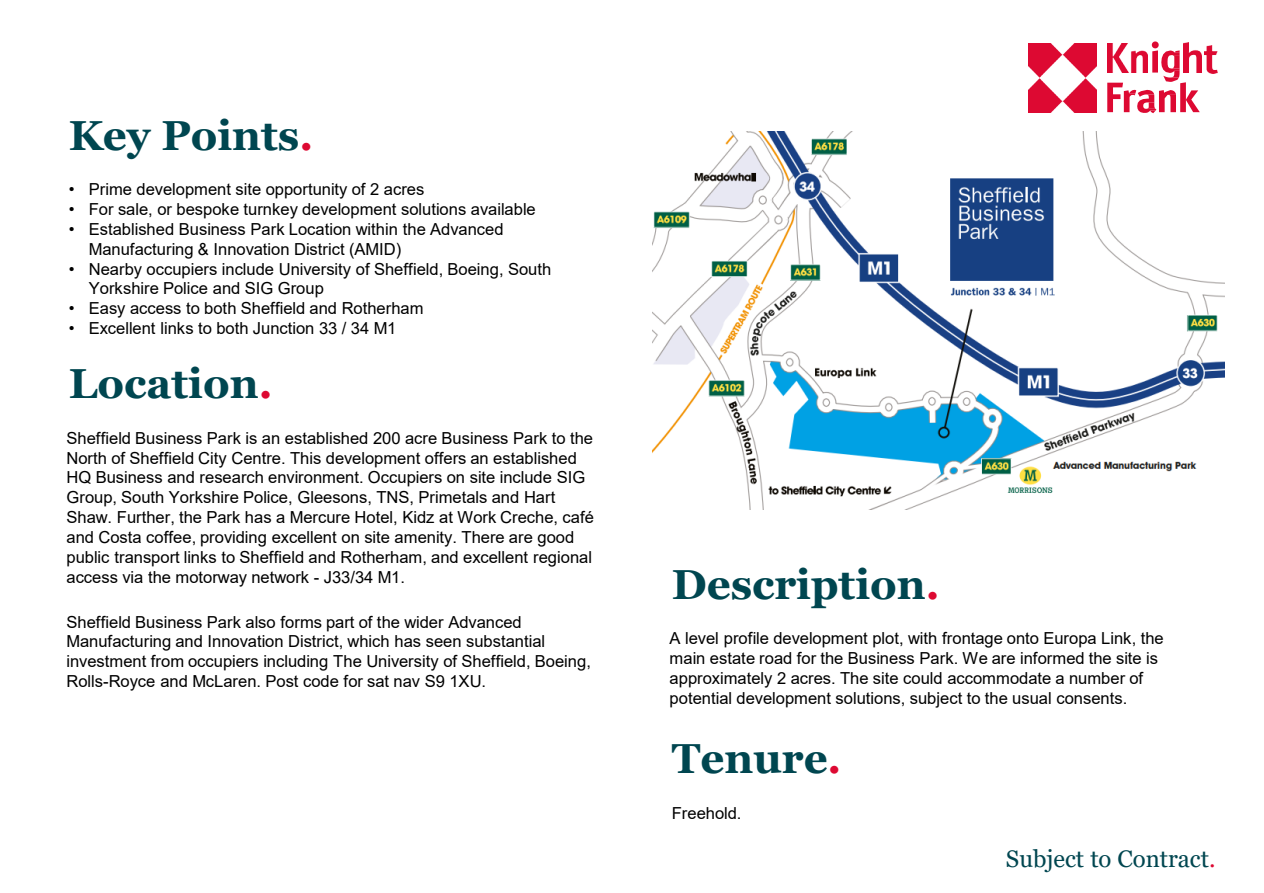
<style>
.page{position:relative;width:1264px;height:893px;background:#fff}
.page>*{position:absolute;margin:0;border:0;box-sizing:border-box;transform-origin:0 0}
.t1{font:700 42px "Georgia";color:#004650}
.t2{font:24px "Georgia";color:#004650}
.t3{font:16.5px/19.8px "Arial";color:#000}
.s1{color:#dd0932}
</style>
<div class="page">
<img style="left:1028px;top:43px;width:68px;height:69px">
<img style="left:1204px;top:45px;width:12px;height:28px">
<img style="left:1199px;top:51px;width:2px;height:22px">
<svg style="left:1107px;top:41px;width:92px;height:72px"></svg>
<img style="left:652px;top:131px;width:571px;height:378px">
<p class="t1" style="left:69px;top:108px;width:246px">Key Points<span class="s1">.</span></p>
<p class="t3" style="left:69px;top:179px;width:357px">• Prime development site opportunity of 2 acres</p>
<p class="t3" style="left:69px;top:199px;width:468px">• For sale, or bespoke turnkey development solutions available</p>
<p class="t3" style="left:89px;top:219px;width:416px;text-indent:-20px">• Established Business Park Location within the Advanced<br>Manufacturing &amp; Innovation District (AMID)</p>
<p class="t3" style="left:89px;top:259px;width:464px;text-indent:-20px">• Nearby occupiers include University of Sheffield, Boeing, South<br>Yorkshire Police and SIG Group</p>
<p class="t3" style="left:69px;top:298px;width:356px">• Easy access to both Sheffield and Rotherham</p>
<p class="t3" style="left:69px;top:318px;width:329px">• Excellent links to both Junction 33 / 34 M1</p>
<p class="t1" style="left:69px;top:356px;width:205px">Location<span class="s1">.</span></p>
<p class="t3" style="left:66px;top:428px;width:529px">Sheffield Business Park is an established 200 acre Business Park to the North of Sheffield City Centre. This development offers an established HQ Business and research environment. Occupiers on site include SIG Group, South Yorkshire Police, Gleesons, TNS, Primetals and Hart Shaw. Further, the Park has a Mercure Hotel, Kidz at Work Creche, café and Costa coffee, providing excellent on site amenity. There are good public transport links to Sheffield and Rotherham, and excellent regional access via the motorway network - J33/34 M1.</p>
<p class="t3" style="left:66px;top:611px;width:526px">Sheffield Business Park also forms part of the wider Advanced Manufacturing and Innovation District, which has seen substantial investment from occupiers including The University of Sheffield, Boeing, Rolls-Royce and McLaren. Post code for sat nav S9 1XU.</p>
<p class="t1" style="left:671px;top:557px;width:269px">Description<span class="s1">.</span></p>
<p class="t3" style="left:669px;top:628px;width:495px">A level profile development plot, with frontage onto Europa Link, the main estate road for the Business Park. We are informed the site is approximately 2 acres. The site could accommodate a number of potential development solutions, subject to the usual consents.</p>
<p class="t1" style="left:671px;top:731px;width:171px">Tenure<span class="s1">.</span></p>
<p class="t3" style="left:671px;top:803px;width:71px">Freehold.</p>
<p class="t2" style="left:1005px;top:844px;width:211px">Subject to Contract<span class="s1">.</span></p>
</div>
